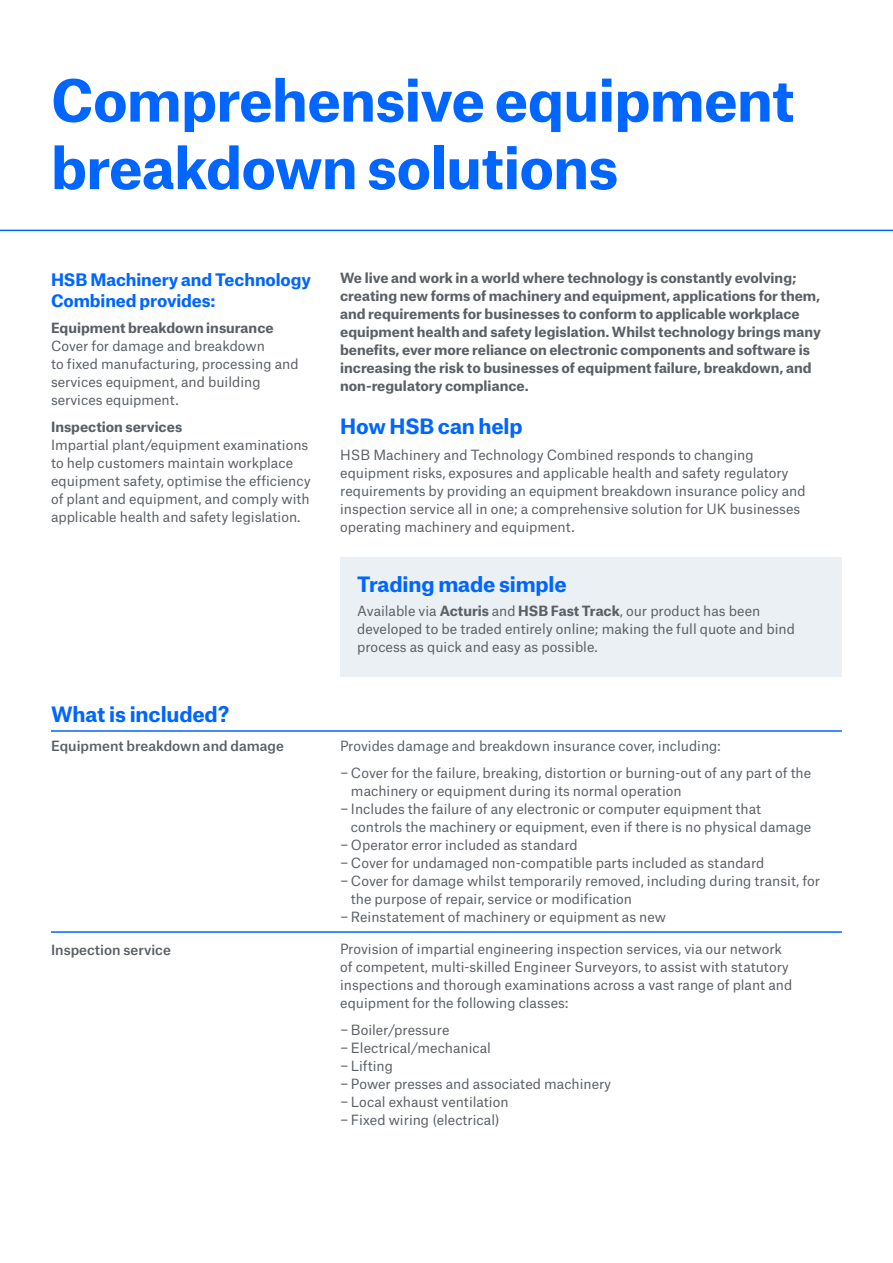
<style>
.page{position:relative;width:893px;height:1263px;background:#fff}
.page>*{position:absolute;margin:0;border:0;box-sizing:border-box;transform-origin:0 0}
.HSB_37pt_Bold{font:700 55.5px/67.5px "Munich Re";letter-spacing:-.015em;color:#06f}
.MR_13_5_pt{font:700 20.25px "Munich Re";letter-spacing:-.005em;color:#06f}
.HSB_11pt_Bold{font:700 16.5px/21px "Munich Re";letter-spacing:-.005em;color:#06f}
.HSB_9pt_Regular_Spac{font:13.5px/18px "Munich Re";color:#5b6066}
.HSB_9pt_Regular_Spac-2{font:700 13.5px/18px "Munich Re";color:#5b6066}
.HSB_9pt_Regular{font:13.5px/18px "Munich Re";color:#5b6066}
.HSB_9pt_Regular-2{font:500 13.5px "Munich Re";color:#5b6066}
.s1{font-weight:700}
</style>
<div class="page">
<hr style="left:51px;top:730px;width:791px;height:2px;background:#06f">
<hr style="left:51px;top:931px;width:791px;height:2px;background:#06f">
<div style="left:340px;top:557px;width:502px;height:119px;background:#eaf0f4"></div>
<hr style="left:0;top:230px;width:893px;height:1px;background:#06f">
<p class="HSB_37pt_Bold" style="left:51px;top:61px;width:745px">Comprehensive equipment breakdown solutions</p>
<p class="HSB_11pt_Bold" style="left:51px;top:267px;width:261px">HSB Machinery and Technology<br>Combined provides:</p>
<p class="HSB_9pt_Regular_Spac-2" style="left:51px;top:317px;width:224px">Equipment breakdown insurance</p>
<p class="HSB_9pt_Regular_Spac" style="left:51px;top:335px;width:249px">Cover for damage and breakdown<br>to fixed manufacturing, processing and services equipment, and building services equipment.</p>
<p class="HSB_9pt_Regular_Spac-2" style="left:51px;top:416px;width:133px">Inspection services</p>
<p class="HSB_9pt_Regular_Spac" style="left:51px;top:434px;width:261px">Impartial plant/equipment examinations to help customers maintain workplace equipment safety, optimise the efficiency of plant and equipment, and comply with applicable health and safety legislation.</p>
<p class="MR_13_5_pt" style="left:51px;top:698px;width:180px">What is included?</p>
<p class="HSB_9pt_Regular-2" style="left:51px;top:735px;width:234px">Equipment breakdown and damage</p>
<p class="HSB_9pt_Regular-2" style="left:51px;top:938px;width:121px">Inspection service</p>
<p class="HSB_9pt_Regular_Spac-2" style="left:340px;top:268px;width:482px">We live and work in a world where technology is constantly evolving; creating new forms of machinery and equipment, applications for them, and requirements for businesses to conform to applicable workplace equipment health and safety legislation. Whilst technology brings many benefits, ever more reliance on electronic components and software is increasing the risk to businesses of equipment failure, breakdown, and non-regulatory compliance.</p>
<p class="MR_13_5_pt" style="left:340px;top:409px;width:184px">How HSB can help</p>
<p class="HSB_9pt_Regular_Spac" style="left:340px;top:445px;width:467px">HSB Machinery and Technology Combined responds to changing equipment risks, exposures and applicable health and safety regulatory requirements by providing an equipment breakdown insurance policy and inspection service all in one; a comprehensive solution for UK businesses operating machinery and equipment.</p>
<p class="MR_13_5_pt" style="left:357px;top:567px;width:211px">Trading made simple</p>
<p class="HSB_9pt_Regular" style="left:357px;top:600px;width:439px">Available via <span class="s1">Acturis</span> and <span class="s1">HSB Fast Track</span>, our product has been developed to be traded entirely online; making the full quote and bind process as quick and easy as possible.</p>
<p class="HSB_9pt_Regular" style="left:340px;top:735px;width:382px">Provides damage and breakdown insurance cover, including:</p>
<p class="HSB_9pt_Regular_Spac" style="left:351px;top:762px;width:462px;text-indent:-11px">− Cover for the failure, breaking, distortion or burning-out of any part of the machinery or equipment during its normal operation</p>
<p class="HSB_9pt_Regular_Spac" style="left:351px;top:798px;width:462px;text-indent:-11px">− Includes the failure of any electronic or computer equipment that controls the machinery or equipment, even if there is no physical damage</p>
<p class="HSB_9pt_Regular_Spac" style="left:340px;top:834px;width:239px">− Operator error included as standard</p>
<p class="HSB_9pt_Regular_Spac" style="left:340px;top:852px;width:426px">− Cover for undamaged non-compatible parts included as standard</p>
<p class="HSB_9pt_Regular_Spac" style="left:351px;top:870px;width:470px;text-indent:-11px">− Cover for damage whilst temporarily removed, including during transit, for the purpose of repair, service or modification</p>
<p class="HSB_9pt_Regular_Spac" style="left:340px;top:906px;width:327px">− Reinstatement of machinery or equipment as new</p>
<p class="HSB_9pt_Regular" style="left:340px;top:939px;width:454px">Provision of impartial engineering inspection services, via our network of competent, multi-skilled Engineer Surveyors, to assist with statutory inspections and thorough examinations across a vast range of plant and equipment for the following classes:</p>
<p class="HSB_9pt_Regular_Spac" style="left:340px;top:1019px;width:111px">− Boiler/pressure</p>
<p class="HSB_9pt_Regular_Spac" style="left:340px;top:1037px;width:152px">− Electrical/mechanical</p>
<p class="HSB_9pt_Regular_Spac" style="left:340px;top:1055px;width:54px">− Lifting</p>
<p class="HSB_9pt_Regular_Spac" style="left:340px;top:1073px;width:272px">− Power presses and associated machinery</p>
<p class="HSB_9pt_Regular_Spac" style="left:340px;top:1091px;width:170px">− Local exhaust ventilation</p>
<p class="HSB_9pt_Regular_Spac" style="left:340px;top:1109px;width:161px">− Fixed wiring (electrical)</p>
</div>
